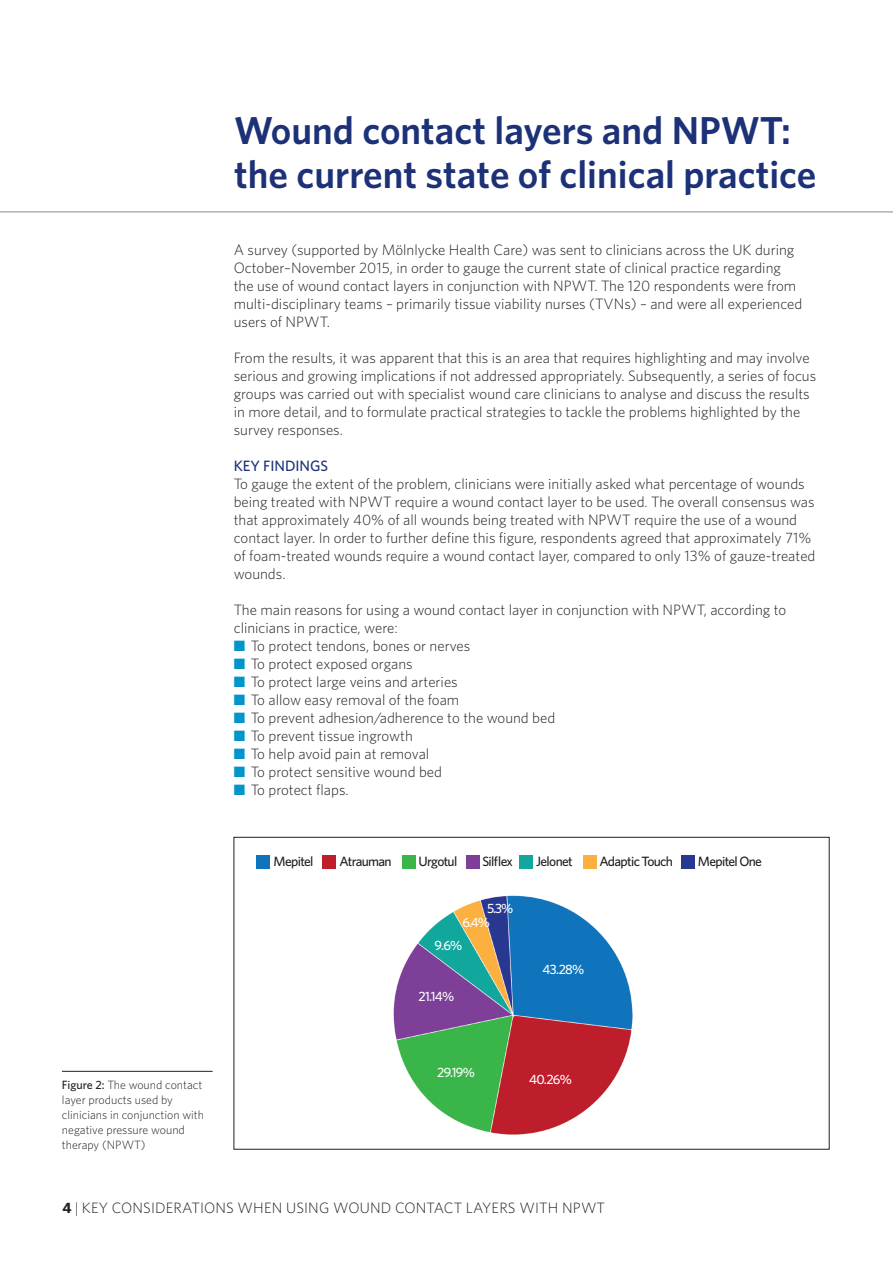
<style>
.page{position:relative;width:893px;height:1263px;background:#fff}
.page>*{position:absolute;margin:0;border:0;box-sizing:border-box;transform-origin:0 0}
.t1{font:600 39px/44.2px "Whitney";color:#1c3177}
.t2{font:300 15px/18px "Whitney";color:#231f20}
.t3{font:500 15px "Whitney";color:#1c3177}
.t4{font:500 13.5px "Whitney";letter-spacing:-.05em;color:#231f20}
.t5{font:500 13.5px "Whitney";letter-spacing:-.05em;color:#fff}
.t6{font:300 12px/15px "Whitney";color:#231f20}
.s1{color:#0096ca}
.s2{font-weight:500}
.s3{font-weight:700}
</style>
<div class="page">
<hr style="left:0;top:211px;width:893px;height:2px;background:#b0b1b5">
<hr style="left:62px;top:1071px;width:151px;height:1px;background:#231f20">
<img style="left:394px;top:896px;width:239px;height:238px">
<div style="left:256px;top:855px;width:14px;height:13px;background:#1074bc"></div>
<div style="left:322px;top:855px;width:14px;height:13px;background:#be1e2c"></div>
<div style="left:402px;top:855px;width:14px;height:13px;background:#3ab54a"></div>
<div style="left:466px;top:855px;width:13px;height:13px;background:#7e3f98"></div>
<div style="left:520px;top:855px;width:13px;height:13px;background:#12a79e"></div>
<div style="left:583px;top:855px;width:14px;height:13px;background:#fbb03f"></div>
<div style="left:681px;top:855px;width:13px;height:13px;background:#283890"></div>
<h1 class="t1" style="left:234px;top:107px;width:584px">Wound contact layers and NPWT: the current state of clinical practice</h1>
<p class="t2" style="left:234px;top:241px;width:570px">A survey (supported by Mölnlycke Health Care) was sent to clinicians across the UK during October–November 2015, in order to gauge the current state of clinical practice regarding the use of wound contact layers in conjunction with NPWT. The 120 respondents were from multi-disciplinary teams – primarily tissue viability nurses (TVNs) – and were all experienced users of NPWT.</p>
<p class="t2" style="left:234px;top:349px;width:584px">From the results, it was apparent that this is an area that requires highlighting and may involve serious and growing implications if not addressed appropriately. Subsequently, a series of focus groups was carried out with specialist wound care clinicians to analyse and discuss the results in more detail, and to formulate practical strategies to tackle the problems highlighted by the survey responses.</p>
<p class="t3" style="left:234px;top:457px;width:96px">KEY FINDINGS</p>
<p class="t2" style="left:234px;top:475px;width:583px">To gauge the extent of the problem, clinicians were initially asked what percentage of wounds being treated with NPWT require a wound contact layer to be used. The overall consensus was that approximately 40% of all wounds being treated with NPWT require the use of a wound contact layer. In order to further define this figure, respondents agreed that approximately 71% of foam-treated wounds require a wound contact layer, compared to only 13% of gauze-treated wounds.</p>
<p class="t2" style="left:234px;top:601px;width:554px">The main reasons for using a wound contact layer in conjunction with NPWT, according to clinicians in practice, were:</p>
<p class="t2" style="left:234px;top:637px;width:238px"><span class="s1">■</span> To protect tendons, bones or nerves</p>
<p class="t2" style="left:234px;top:655px;width:180px"><span class="s1">■</span> To protect exposed organs</p>
<p class="t2" style="left:234px;top:673px;width:226px"><span class="s1">■</span> To protect large veins and arteries</p>
<p class="t2" style="left:234px;top:691px;width:227px"><span class="s1">■</span> To allow easy removal of the foam</p>
<p class="t2" style="left:234px;top:709px;width:323px"><span class="s1">■</span> To prevent adhesion/adherence to the wound bed</p>
<p class="t2" style="left:234px;top:727px;width:181px"><span class="s1">■</span> To prevent tissue ingrowth</p>
<p class="t2" style="left:234px;top:745px;width:197px"><span class="s1">■</span> To help avoid pain at removal</p>
<p class="t2" style="left:234px;top:763px;width:210px"><span class="s1">■</span> To protect sensitive wound bed</p>
<p class="t2" style="left:234px;top:781px;width:117px"><span class="s1">■</span> To protect flaps.</p>
<p class="t4" style="left:274px;top:853px;width:41px">Mepitel</p>
<p class="t4" style="left:340px;top:853px;width:54px">Atrauman</p>
<p class="t4" style="left:418px;top:853px;width:40px">Urgotul</p>
<p class="t4" style="left:482px;top:853px;width:32px">Silflex</p>
<p class="t4" style="left:536px;top:853px;width:38px">Jelonet</p>
<p class="t4" style="left:599px;top:853px;width:75px">Adaptic Touch</p>
<p class="t4" style="left:698px;top:853px;width:66px">Mepitel One</p>
<p class="t5" style="left:487px;top:900px;width:27px">5.3%</p>
<p class="t5" style="left:462px;top:914px;width:29px">6.4%</p>
<p class="t6" style="left:62px;top:1077px;width:144px"><span class="s2">Figure 2:</span> The wound contact layer products used by clinicians in conjunction with negative pressure wound therapy (NPWT)</p>
<p class="t5" style="left:435px;top:937px;width:29px">9.6%</p>
<p class="t5" style="left:418px;top:988px;width:37px">21.14%</p>
<p class="t5" style="left:437px;top:1064px;width:39px">29.19%</p>
<p class="t5" style="left:543px;top:961px;width:43px">43.28%</p>
<p class="t5" style="left:529px;top:1071px;width:44px">40.26%</p>
<p class="t2" style="left:62px;top:1199px;width:544px"><span class="s3">4</span> | KEY CONSIDERATIONS WHEN USING WOUND CONTACT LAYERS WITH NPWT</p>
</div>
